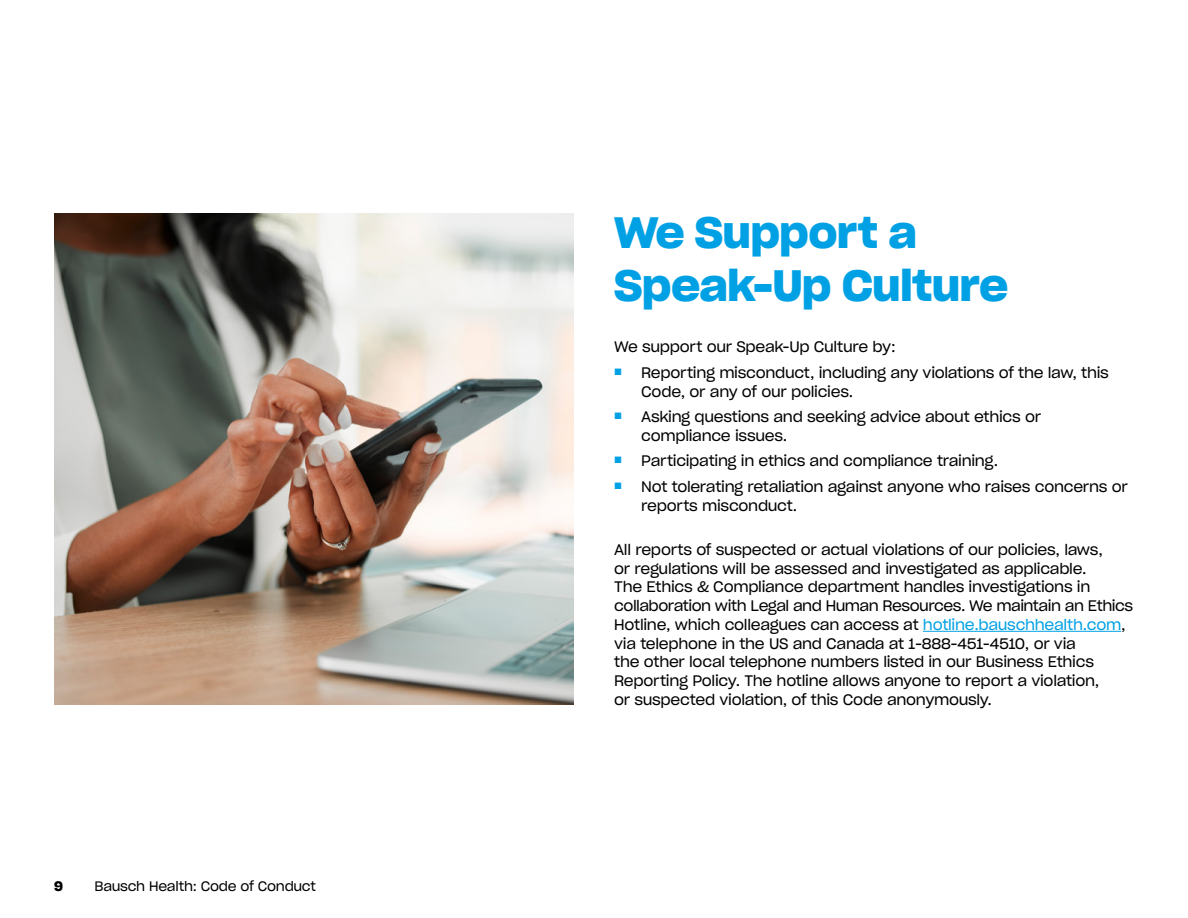
<style>
.page{position:relative;width:1188px;height:918px;background:#fff}
.page>*{position:absolute;margin:0;border:0;box-sizing:border-box;transform-origin:0 0}
.t1{font:42.9px/53.7px "Sharp Grotesk Sm Bold 21";letter-spacing:-.02em;color:#00a1e4}
.t2{font:15px/18.8px "Sharp Grotesk Book 20";letter-spacing:-.02em;color:#000}
.t3{font:13.5px "Sharp Grotesk Book 20";letter-spacing:-.02em;color:#000}
.t4{font:13.5px "Sharp Grotesk Sm Bold 20";color:#000}
.s1{color:#00a1e4}
</style>
<div class="page">
<hr style="left:923px;top:631px;width:198px;height:1px;background:#00a1e4">
<img style="left:54px;top:213px;width:520px;height:492px">
<p class="t4" style="left:54px;top:875px;width:10px">9</p>
<p class="t3" style="left:94px;top:876px;width:223px">Bausch Health: Code of Conduct</p>
<h1 class="t1" style="left:614px;top:202px;width:396px">We Support a<br>Speak-Up Culture</h1>
<p class="t2" style="left:614px;top:337px;width:283px">We support our Speak-Up Culture by:</p>
<p class="t2" style="left:641px;top:362px;width:469px;text-indent:-27px"><sup>■</sup> Reporting misconduct, including any violations of the law, this<br>Code, or any of our policies.</p>
<p class="t2" style="left:641px;top:407px;width:401px;text-indent:-27px"><sup>■</sup> Asking questions and seeking advice about ethics or compliance issues.</p>
<p class="t2" style="left:614px;top:451px;width:385px"><sup>■</sup> Participating in ethics and compliance training.</p>
<p class="t2" style="left:641px;top:476px;width:488px;text-indent:-27px"><sup>■</sup> Not tolerating retaliation against anyone who raises concerns or reports misconduct.</p>
<p class="t2" style="left:614px;top:539px;width:520px">All reports of suspected or actual violations of our policies, laws,<br>or regulations will be assessed and investigated as applicable.<br>The Ethics &amp; Compliance department handles investigations in collaboration with Legal and Human Resources. We maintain an Ethics Hotline, which colleagues can access at <span class="s1">hotline.bauschhealth.com</span>, via telephone in the US and Canada at 1-888-451-4510, or via<br>the other local telephone numbers listed in our Business Ethics Reporting Policy. The hotline allows anyone to report a violation,<br>or suspected violation, of this Code anonymously.</p>
</div>
